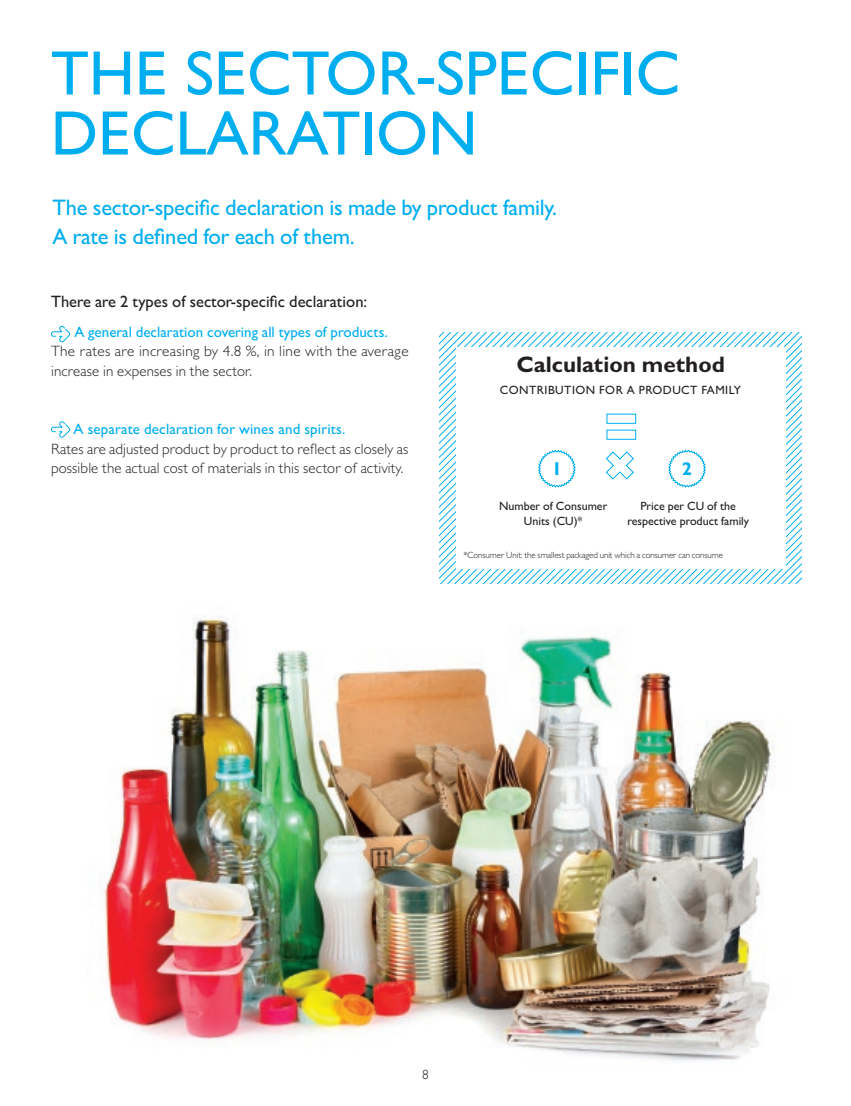
<style>
.page{position:relative;width:851px;height:1106px;background:#fff}
.page>*{position:absolute;margin:0;border:0;box-sizing:border-box;transform-origin:0 0}
.t1{font:500 63px/60px "Gill Sans MT Std";color:#00aeef}
.t2{font:500 22.5px/29.2px "Gill Sans MT Std";letter-spacing:-.01em;color:#00aeef}
.t3{font:700 22.5px "Gill Sans MT Std";color:#231f20}
.t4{font:700 18.45px "Gill Sans MT Std";color:#00aeef}
.t5{font:500 16.5px "Gill Sans MT Std";color:#231f20}
.t6{font:300 15px/19.5px "Gill Sans MT Std";letter-spacing:.01em;color:#231f20}
.t7{font:500 15px "Gill Sans MT Std";color:#00aeef}
.t8{font:300 13.5px "Gill Sans MT Std";color:#231f20}
.t9{font:500 12px/15px "Gill Sans MT Std";color:#231f20;text-align:center}
.t10{font:500 12px "Gill Sans MT Std";letter-spacing:.04em;color:#231f20}
.t11{font:300 9px "Gill Sans MT Std";letter-spacing:-.01em;color:#231f20}
</style>
<div class="page">
<svg style="left:51px;top:325px;width:19px;height:18px"></svg>
<svg style="left:51px;top:421px;width:19px;height:17px"></svg>
<svg style="left:439px;top:332px;width:362px;height:251px"></svg>
<div style="left:455px;top:347px;width:330px;height:222px;background:#fff"></div>
<svg style="left:538px;top:450px;width:37px;height:37px"></svg>
<svg style="left:668px;top:450px;width:38px;height:37px"></svg>
<svg style="left:605px;top:451px;width:29px;height:29px"></svg>
<div style="left:606px;top:414px;width:30px;height:10px;border:1px solid #00aeef"></div>
<img style="left:103px;top:616px;width:672px;height:446px">
<h1 class="t1" style="left:51px;top:43px;width:630px">THE SECTOR-SPECIFIC<br>DECLARATION</h1>
<h2 class="t2" style="left:53px;top:192px;width:506px">The sector-specific declaration is made by product family.<br>A rate is defined for each of them.</h2>
<p class="t5" style="left:51px;top:291px;width:317px">There are 2 types of sector-specific declaration:</p>
<p class="t7" style="left:74px;top:323px;width:315px">A general declaration covering all types of products.</p>
<p class="t6" style="left:51px;top:341px;width:359px">The rates are increasing by 4.8 %, in line with the average increase in expenses in the sector.</p>
<p class="t7" style="left:74px;top:420px;width:273px">A separate declaration for wines and spirits.</p>
<p class="t6" style="left:51px;top:439px;width:359px">Rates are adjusted product by product to reflect as closely as possible the actual cost of materials in this sector of activity.</p>
<h2 class="t3" style="left:516px;top:350px;width:210px">Calculation method</h2>
<p class="t10" style="left:500px;top:383px;width:242px">CONTRIBUTION FOR A PRODUCT FAMILY</p>
<p class="t4" style="left:551px;top:457px;width:12px">1</p>
<p class="t4" style="left:681px;top:457px;width:12px">2</p>
<p class="t9" style="left:499px;top:498px;width:110px">Number of Consumer<br>Units (CU)*</p>
<p class="t9" style="left:627px;top:498px;width:123px">Price per CU of the respective product family</p>
<p class="t11" style="left:463px;top:549px;width:261px">*Consumer Unit: the smallest packaged unit which a consumer can consume</p>
<p class="t8" style="left:422px;top:1066px;width:8px">8</p>
</div>
